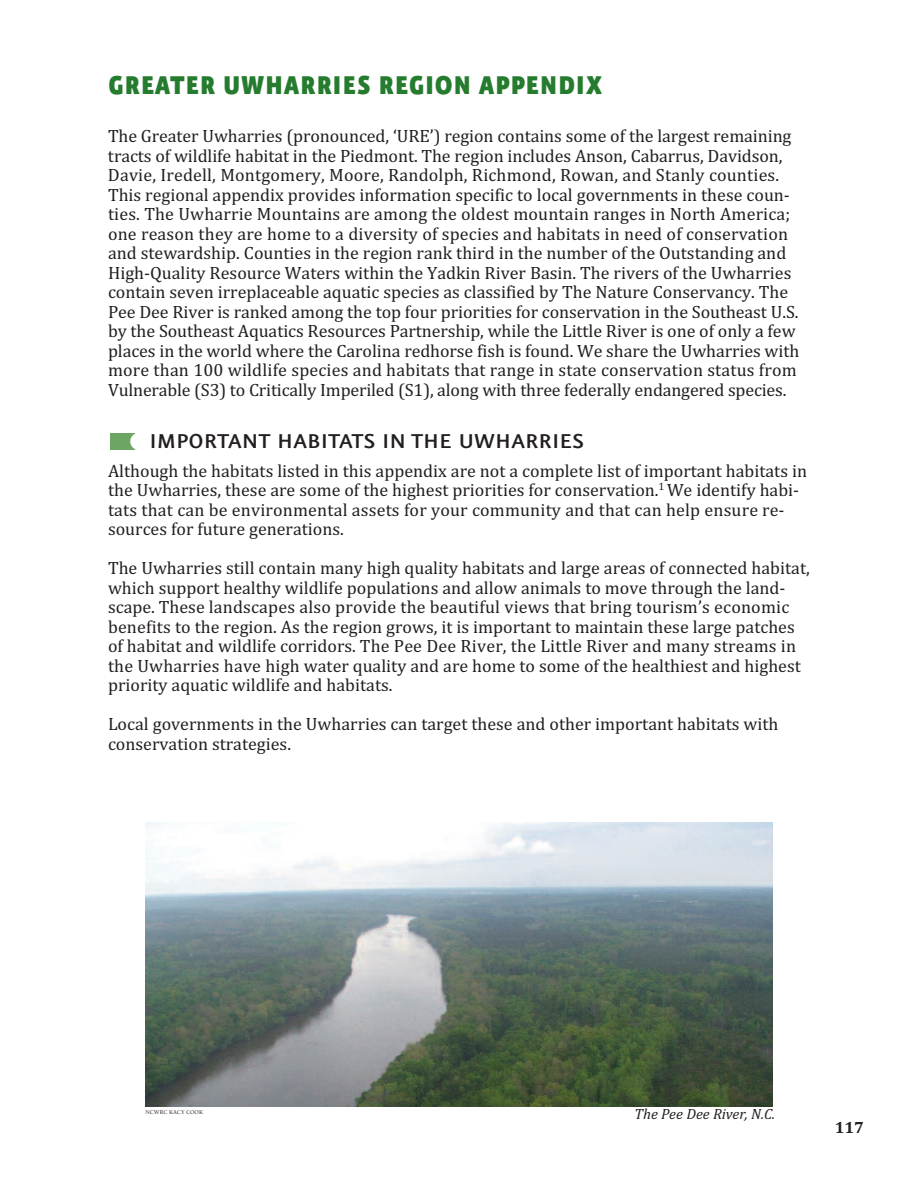
<style>
.page{position:relative;width:918px;height:1188px;background:#fff}
.page>*{position:absolute;margin:0;border:0;box-sizing:border-box;transform-origin:0 0}
.t1{font:45px "Eureka Sans Cond Bold Caps";color:#257c2e}
.t2{font:500 24px "Eureka Sans";color:#231f20;scale:1.12 1}
.t3{font:18px/19.5px "Cambria";color:#231f20}
.t4{font:700 16.5px "Cambria";color:#231f20}
.t5{font:italic 15px "Cambria";color:#231f20}
.t6{font:500 6px "Berkeley";color:#231f20}
</style>
<div class="page">
<div style="left:110px;top:433px;width:25px;height:17px;background:#6da663"></div>
<svg style="left:130px;top:434px;width:5px;height:15px"></svg>
<img style="left:145px;top:822px;width:628px;height:285px">
<h1 class="t1" style="left:108px;top:52px;width:496px">greater uwharries region appendix</h1>
<p class="t3" style="left:108px;top:126px;width:693px">The Greater Uwharries (pronounced, ‘URE’) region contains some of the largest remaining tracts of wildlife habitat in the Piedmont. The region includes Anson, Cabarrus, Davidson, Davie, Iredell, Montgomery, Moore, Randolph, Richmond, Rowan, and Stanly counties.<br>This regional appendix provides information specific to local governments in these coun&shy;ties. The Uwharrie Mountains are among the oldest mountain ranges in North America; one reason they are home to a diversity of species and habitats in need of conservation and stewardship. Counties in the region rank third in the number of the Outstanding and High-Quality Resource Waters within the Yadkin River Basin. The rivers of the Uwharries contain seven irreplaceable aquatic species as classified by The Nature Conservancy. The Pee Dee River is ranked among the top four priorities for conservation in the Southeast U.S. by the Southeast Aquatics Resources Partnership, while the Little River is one of only a few places in the world where the Carolina redhorse fish is found. We share the Uwharries with more than 100 wildlife species and habitats that range in state conservation status from Vulnerable (S3) to Critically Imperiled (S1), along with three federally endangered species.</p>
<h2 class="t2" style="left:150px;top:426px;width:389px">IMPORTANT HABITATS IN THE UWHARRIES</h2>
<p class="t3" style="left:108px;top:461px;width:701px">Although the habitats listed in this appendix are not a complete list of important habitats in the Uwharries, these are some of the highest priorities for conservation.<sup>1</sup> We identify habi&shy;tats that can be environmental assets for your community and that can help ensure re&shy;sources for future generations.</p>
<p class="t3" style="left:108px;top:558px;width:703px">The Uwharries still contain many high quality habitats and large areas of connected habitat, which support healthy wildlife populations and allow animals to move through the land&shy;scape. These landscapes also provide the beautiful views that bring tourism’s economic benefits to the region. As the region grows, it is important to maintain these large patches of habitat and wildlife corridors. The Pee Dee River, the Little River and many streams in the Uwharries have high water quality and are home to some of the healthiest and highest priority aquatic wildlife and habitats.</p>
<p class="t3" style="left:108px;top:714px;width:672px">Local governments in the Uwharries can target these and other important habitats with conservation strategies.</p>
<p class="t6" style="left:145px;top:1110px;width:59px">NCWRC KACY COOK</p>
<p class="t5" style="left:634px;top:1105px;width:142px">The Pee Dee River, N.C.</p>
<p class="t4" style="left:835px;top:1118px;width:31px">117</p>
</div>
